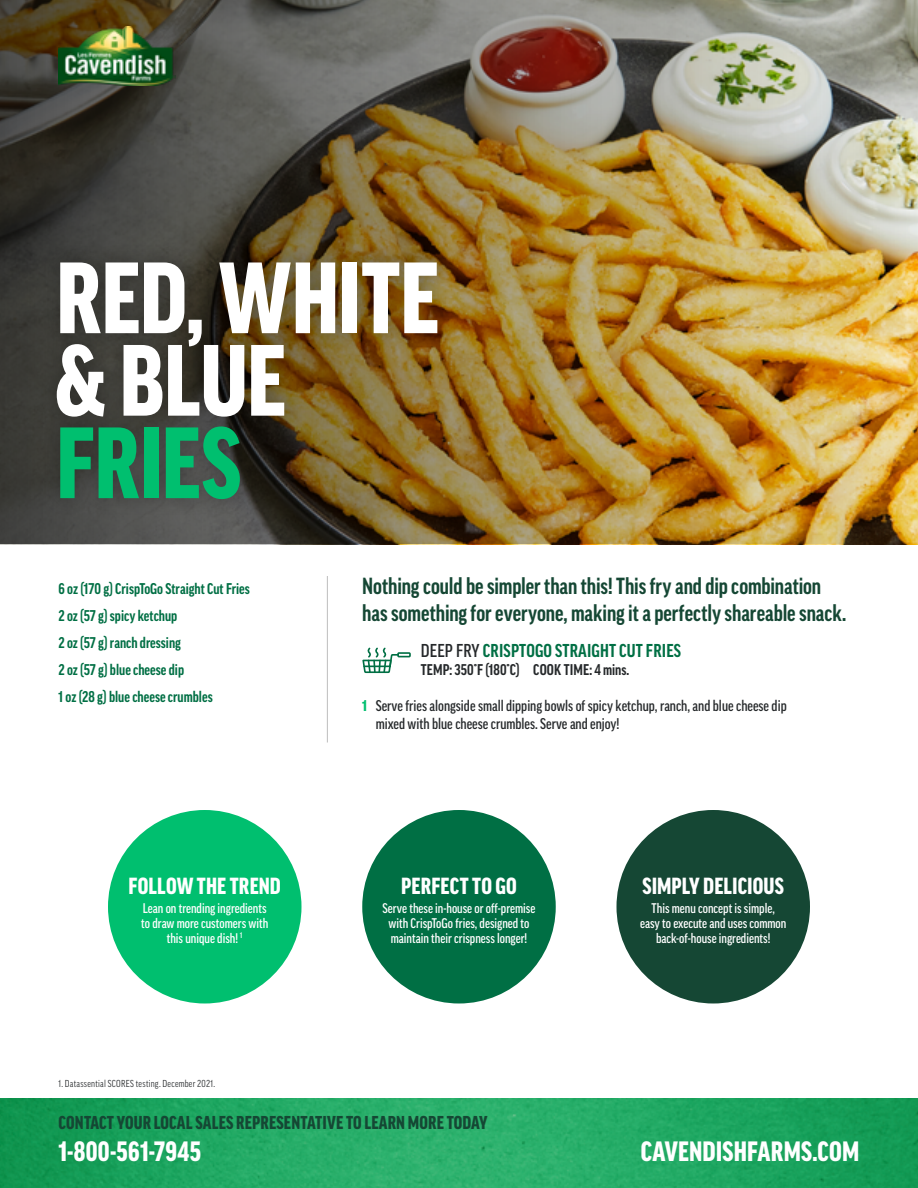
<style>
.page{position:relative;width:918px;height:1188px;background:#fff}
.page>*{position:absolute;margin:0;border:0;box-sizing:border-box;transform-origin:0 0}
.t1{font:900 condensed 97.5px/82.5px "Good Pro";letter-spacing:-.005em;color:#fff}
.t2{font:900 condensed 97.5px "Good Pro";letter-spacing:-.005em;color:#00bf6f}
.t3{font:900 condensed 27px "Good Pro";letter-spacing:.01em;color:#fff}
.t4{font:700 condensed 22.5px/27px "Good Pro";color:#154734}
.t5{font:900 condensed 22.5px "Good Pro";letter-spacing:.005em;color:#fff}
.t6{font:900 condensed 18px "Good Pro";letter-spacing:.01em;color:#154734}
.t7{font:700 condensed 18px "Good Pro";letter-spacing:.01em;color:#006f44}
.t8{font:700 condensed 15px/27px "Good Pro";color:#006f44}
.t9{font:500 condensed 15px/18px "Good Pro";color:#25282a}
.t10{font:700 condensed 15px "Good Pro";letter-spacing:.01em;color:#25282a}
.t11{font:500 condensed 13.5px/15px "Good Pro";color:#fff;text-align:center}
.t12{font:condensed 9.75px "Good Pro";letter-spacing:.025em;color:#25282a}
.s1{font-weight:500;color:#25282a}
.s2{font-weight:900;color:#00bf6f}
</style>
<div class="page">
<img style="left:0;top:1098px;width:918px;height:90px">
<div style="left:108px;top:810px;width:194px;height:194px;background:#00bf6f;border-radius:50%"></div>
<div style="left:616px;top:810px;width:194px;height:194px;background:#154734;border-radius:50%"></div>
<div style="left:362px;top:810px;width:194px;height:194px;background:#006f44;border-radius:50%"></div>
<img style="left:0;top:0;width:918px;height:544px">
<img style="left:58px;top:27px;width:118px;height:58px">
<hr style="left:327px;top:576px;width:1px;height:166px;background:#bebebe">
<div style="left:38px;top:243px;width:419px;height:276px;background:#000;opacity:.25"></div>
<div style="left:397px;top:652px;width:14px;height:5px;border:2px solid #006f44"></div>
<svg style="left:362px;top:647px;width:38px;height:26px"></svg>
<h1 class="t1" style="left:55px;top:257px;width:385px">RED, WHITE &amp; BLUE</h1>
<h1 class="t2" style="left:56px;top:409px;width:187px">FRIES</h1>
<p class="t8" style="left:58px;top:575px;width:193px">6 oz (170 g) CrispToGo Straight Cut Fries<br>2 oz (57 g) spicy ketchup<br>2 oz (57 g) ranch dressing<br>2 oz (57 g) blue cheese dip<br>1 oz (28 g) blue cheese crumbles</p>
<h3 class="t4" style="left:362px;top:572px;width:485px">Nothing could be simpler than this! This fry and dip combination has something for everyone, making it a perfectly shareable snack.</h3>
<h3 class="t7" style="left:421px;top:641px;width:262px"><span class="s1">DEEP FRY</span> CRISPTOGO STRAIGHT CUT FRIES</h3>
<p class="t10" style="left:421px;top:661px;width:210px">TEMP: 350˚F (180˚C) COOK TIME: 4 mins.</p>
<p class="t9" style="left:376px;top:697px;width:412px;text-indent:-14px"><span class="s2">1</span> Serve fries alongside small dipping bowls of spicy ketchup, ranch, and blue cheese dip mixed with blue cheese crumbles. Serve and enjoy!</p>
<h3 class="t5" style="left:129px;top:873px;width:154px">FOLLOW THE TREND</h3>
<p class="t11" style="left:141px;top:900px;width:129px">Lean on trending ingredients to draw more customers with this unique dish! <sup>1</sup></p>
<p class="t12" style="left:58px;top:1078px;width:158px">1. Datassential SCORES testing. December 2021.</p>
<h3 class="t5" style="left:401px;top:873px;width:117px">PERFECT TO GO</h3>
<p class="t11" style="left:383px;top:900px;width:154px">Serve these in-house or off-premise with CrispToGo fries, designed to maintain their crispness longer!</p>
<h3 class="t5" style="left:642px;top:873px;width:143px">SIMPLY DELICIOUS</h3>
<p class="t11" style="left:640px;top:900px;width:148px">This menu concept is simple, easy to execute and uses common back-of-house ingredients!</p>
<h3 class="t6" style="left:59px;top:1113px;width:430px">CONTACT YOUR LOCAL SALES REPRESENTATIVE TO LEARN MORE TODAY</h3>
<h2 class="t3" style="left:58px;top:1136px;width:144px">1-800-561-7945</h2>
<h2 class="t3" style="left:641px;top:1136px;width:220px">CAVENDISHFARMS.COM</h2>
</div>
